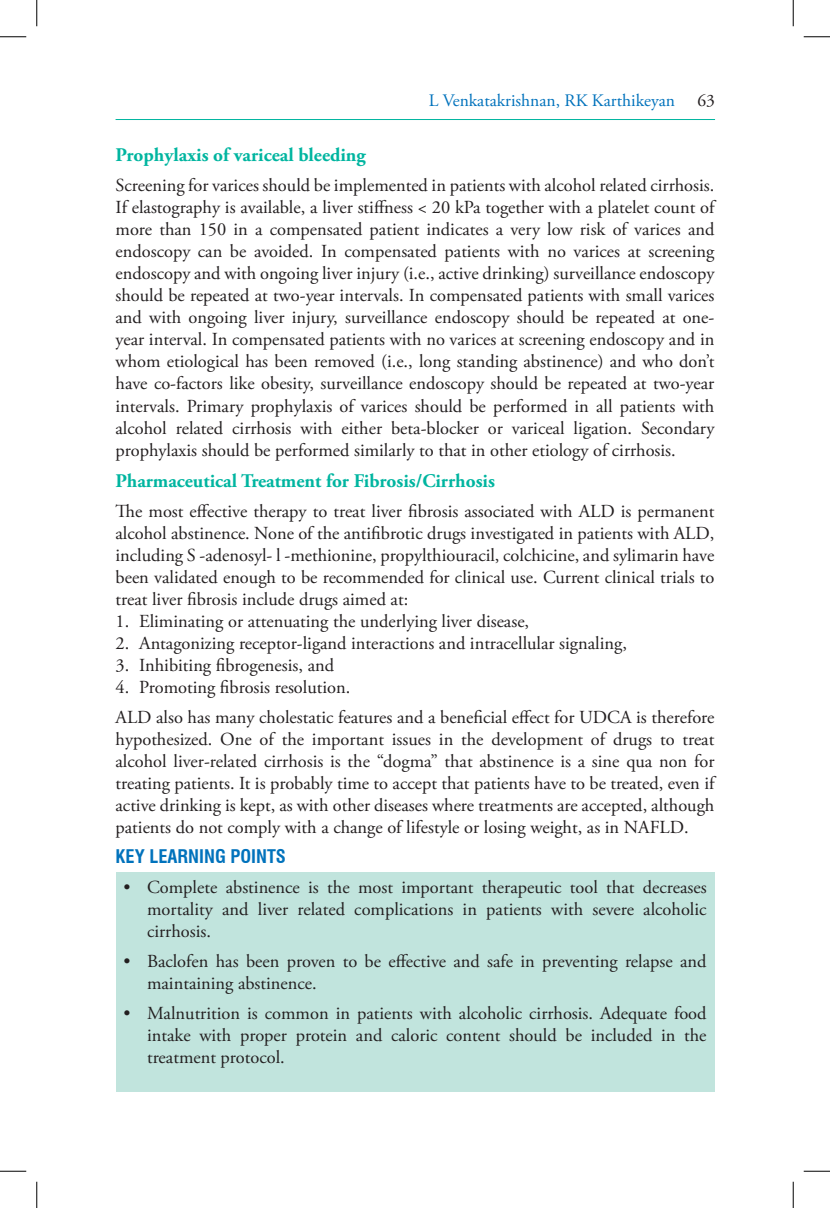
<style>
.page{position:relative;width:830px;height:1208px;background:#fff}
.page>*{position:absolute;margin:0;border:0;box-sizing:border-box;transform-origin:0 0}
.t1{font:700 19.25px "Adobe Garamond Pro";color:#00b5a0}
.t2{font:18.38px/22.1px "Adobe Garamond Pro";color:#231f20;text-align:justify}
.t3{font:700 condensed 18.38px "Swiss 721 BT";color:#0072bc}
.t4{font:17.5px "Adobe Garamond Pro";color:#0072bc}
.t5{font:17.5px "Adobe Garamond Pro";color:#231f20}
</style>
<div class="page">
<hr style="left:116px;top:119px;width:599px;height:1px;background:#00b5a0">
<div style="left:116px;top:872px;width:598px;height:220px;background:#c1e4dd"></div>
<svg style="left:0;top:36px;width:26px;height:1px"></svg>
<svg style="left:803px;top:36px;width:27px;height:1px"></svg>
<svg style="left:0;top:1170px;width:26px;height:1px"></svg>
<svg style="left:803px;top:1170px;width:27px;height:1px"></svg>
<svg style="left:36px;top:0;width:1px;height:26px"></svg>
<svg style="left:36px;top:1181px;width:1px;height:27px"></svg>
<svg style="left:792px;top:0;width:1px;height:26px"></svg>
<svg style="left:792px;top:1181px;width:1px;height:27px"></svg>
<p class="t4" style="left:429px;top:90px;width:248px">L Venkatakrishnan, RK Karthikeyan</p>
<p class="t5" style="left:697px;top:90px;width:19px">63</p>
<p class="t1" style="left:116px;top:144px;width:252px">Prophylaxis of variceal bleeding</p>
<p class="t2" style="left:116px;top:175px;width:600px">Screening for varices should be implemented in patients with alcohol related cirrhosis.<br>If elastography is available, a liver stiffness &lt; 20 kPa together with a platelet count of more than 150 in a compensated patient indicates a very low risk of varices and endoscopy can be avoided. In compensated patients with no varices at screening endoscopy and with ongoing liver injury (i.e., active drinking) surveillance endoscopy should be repeated at two-year intervals. In compensated patients with small varices and with ongoing liver injury, surveillance endoscopy should be repeated at one&shy;year interval. In compensated patients with no varices at screening endoscopy and in whom etiological has been removed (i.e., long standing abstinence) and who don’t have co-factors like obesity, surveillance endoscopy should be repeated at two-year intervals. Primary prophylaxis of varices should be performed in all patients with alcohol related cirrhosis with either beta-blocker or variceal ligation. Secondary prophylaxis should be performed similarly to that in other etiology of cirrhosis.</p>
<p class="t1" style="left:116px;top:469px;width:381px">Pharmaceutical Treatment for Fibrosis/Cirrhosis</p>
<p class="t2" style="left:116px;top:500px;width:600px">The most effective therapy to treat liver fibrosis associated with ALD is permanent alcohol abstinence. None of the antifibrotic drugs investigated in patients with ALD, including S -adenosyl- l -methionine, propylthiouracil, colchicine, and sylimarin have been validated enough to be recommended for clinical use. Current clinical trials to treat liver fibrosis include drugs aimed at:</p>
<p class="t2" style="left:116px;top:610px;width:415px">1. Eliminating or attenuating the underlying liver disease,</p>
<p class="t2" style="left:116px;top:632px;width:513px">2. Antagonizing receptor-ligand interactions and intracellular signaling,</p>
<p class="t2" style="left:116px;top:655px;width:220px">3. Inhibiting fibrogenesis, and</p>
<p class="t2" style="left:116px;top:673px;width:600px;line-height:29.9px">4. Promoting fibrosis resolution.<br>ALD also has many cholestatic features and a beneficial effect for UDCA is therefore</p>
<p class="t2" style="left:116px;top:729px;width:600px">hypothesized. One of the important issues in the development of drugs to treat alcohol liver-related cirrhosis is the “dogma” that abstinence is a sine qua non for treating patients. It is probably time to accept that patients have to be treated, even if active drinking is kept, as with other diseases where treatments are accepted, although patients do not comply with a change of lifestyle or losing weight, as in NAFLD.</p>
<p class="t3" style="left:116px;top:845px;width:172px">KEY LEARNING POINTS</p>
<p class="t2" style="left:147px;top:877px;width:561px;text-indent:-24px">• Complete abstinence is the most important therapeutic tool that decreases mortality and liver related complications in patients with severe alcoholic cirrhosis.</p>
<p class="t2" style="left:147px;top:951px;width:561px;text-indent:-24px">• Baclofen has been proven to be effective and safe in preventing relapse and maintaining abstinence.</p>
<p class="t2" style="left:147px;top:1003px;width:561px;text-indent:-24px">• Malnutrition is common in patients with alcoholic cirrhosis. Adequate food intake with proper protein and caloric content should be included in the treatment protocol.</p>
</div>
